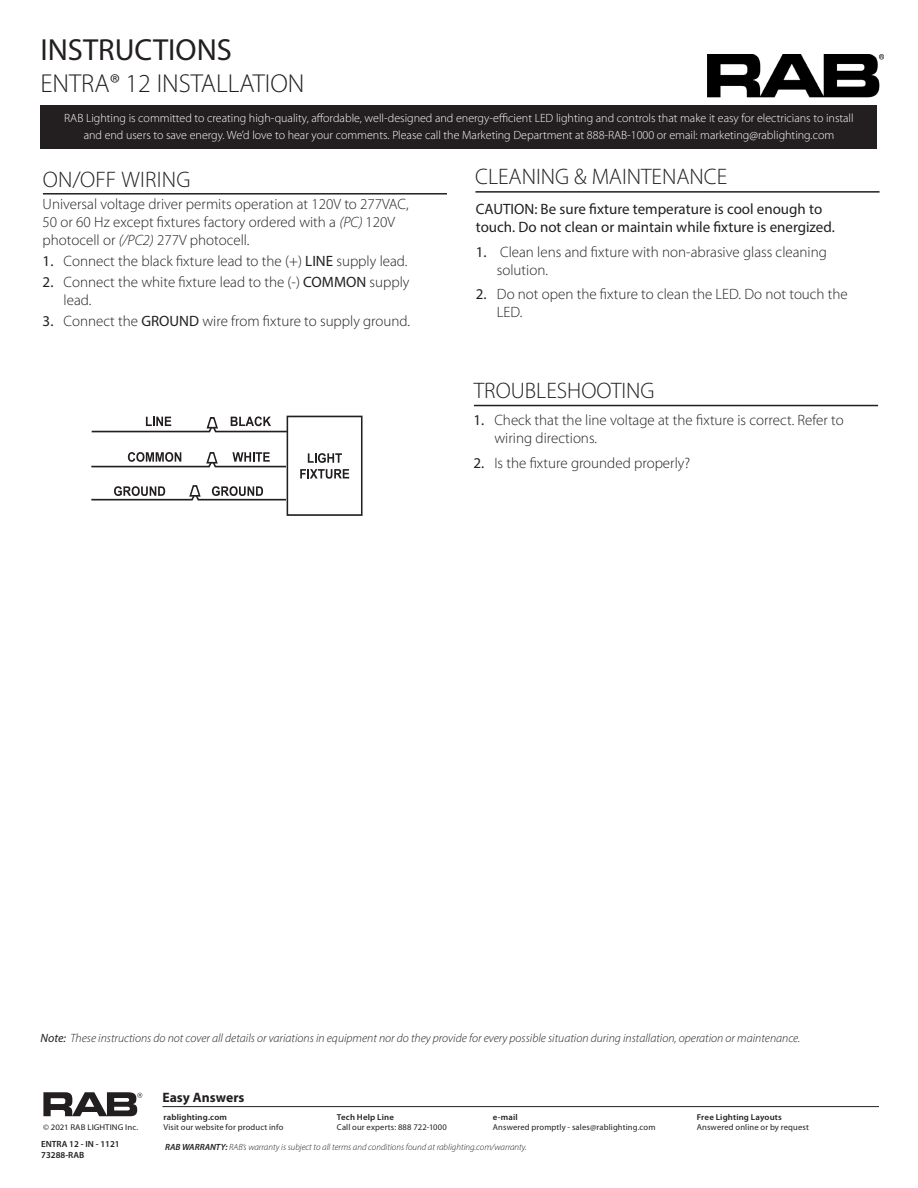
<style>
.page{position:relative;width:918px;height:1188px;background:#fff}
.page>*{position:absolute;margin:0;border:0;box-sizing:border-box;transform-origin:0 0}
.t1{font:30.6px "Myriad Pro";color:#231f20}
.t2{font:300 25.95px "Myriad Pro";color:#231f20}
.Heading{font:300 22.5px "Myriad Pro";color:#231f20}
.t3{font:300 15px/18px "Myriad Pro";color:#231f20}
.Heading-2{font:15px/18px "Myriad Pro";color:#231f20}
.t4{font:700 13.65px "Myriad Pro";color:#231f20}
.t5{font:300 12px/16.5px "Myriad Pro";color:#fff;text-align:center}
.Heading-3{font:italic 300 12px "Myriad Pro";color:#231f20}
.t6{font:italic 300 9px "Myriad Pro";color:#231f20}
.t7{font:600 9px "Myriad Pro";color:#231f20}
.t8{font:8.55px/10.2px "Myriad Pro";letter-spacing:.015em;color:#231f20}
.t9{font:600 8.55px "Myriad Pro";letter-spacing:.02em;color:#231f20}
.t10{font:8.25px "Myriad Pro";letter-spacing:.005em;color:#231f20;scale:1.06 1}
.s1{font-style:italic}
.s2{font-weight:400}
.s3{font-weight:600}
</style>
<div class="page">
<div style="left:40px;top:105px;width:838px;height:44px;background:#231f20"></div>
<img style="left:707px;top:54px;width:176px;height:44px">
<hr style="left:43px;top:193px;width:404px;height:2px;background:#231f20">
<div style="left:287px;top:416px;width:76px;height:100px;border:2px solid #231f20"></div>
<svg style="left:308px;top:453px;width:34px;height:10px"></svg>
<svg style="left:300px;top:469px;width:49px;height:10px"></svg>
<svg style="left:91px;top:416px;width:197px;height:17px"></svg>
<svg style="left:91px;top:451px;width:197px;height:17px"></svg>
<svg style="left:91px;top:484px;width:197px;height:17px"></svg>
<hr style="left:475px;top:191px;width:405px;height:2px;background:#231f20">
<hr style="left:474px;top:405px;width:404px;height:1px;background:#231f20">
<hr style="left:162px;top:1106px;width:716px;height:1px;background:#231f20">
<svg style="left:43px;top:1092px;width:99px;height:24px"></svg>
<h1 class="t1" style="left:40px;top:31px;width:193px">INSTRUCTIONS</h1>
<h2 class="t2" style="left:40px;top:67px;width:265px">ENTRA® 12 INSTALLATION</h2>
<p class="t5" style="left:64px;top:110px;width:791px">RAB Lighting is committed to creating high-quality, affordable, well-designed and energy-efficient LED lighting and controls that make it easy for electricians to install and end users to save energy. We’d love to hear your comments. Please call the Marketing Department at 888-RAB-1000 or email: marketing@rablighting.com</p>
<p class="Heading" style="left:43px;top:166px;width:149px">ON/OFF WIRING</p>
<p class="Heading" style="left:475px;top:163px;width:254px">CLEANING &amp; MAINTENANCE</p>
<p class="t3" style="left:43px;top:194px;width:368px">Universal voltage driver permits operation at 120V to 277VAC,<br>50 or 60 Hz except fixtures factory ordered with a <span class="s1">(PC)</span> 120V photocell or <span class="s1">(/PC2)</span> 277V photocell.</p>
<p class="t3" style="left:43px;top:252px;width:366px"><span class="s2">1.</span> Connect the black fixture lead to the (+) <span class="s2">LINE</span> supply lead.</p>
<p class="t3" style="left:64px;top:273px;width:347px;text-indent:-21px"><span class="s2">2.</span> Connect the white fixture lead to the (-) <span class="s2">COMMON</span> supply lead.</p>
<p class="t3" style="left:43px;top:312px;width:369px"><span class="s2">3.</span> Connect the <span class="s2">GROUND</span> wire from fixture to supply ground.</p>
<p class="Heading-2" style="left:476px;top:200px;width:361px">CAUTION: Be sure fixture temperature is cool enough to touch. Do not clean or maintain while fixture is energized.</p>
<p class="t3" style="left:497px;top:243px;width:332px;text-indent:-21px"><span class="s2">1.</span> Clean lens and fixture with non-abrasive glass cleaning solution.</p>
<p class="t3" style="left:497px;top:285px;width:353px;text-indent:-21px"><span class="s2">2.</span> Do not open the fixture to clean the LED. Do not touch the<br>LED.</p>
<p class="Heading" style="left:474px;top:377px;width:182px">TROUBLESHOOTING</p>
<p class="t3" style="left:494px;top:411px;width:351px;text-indent:-21px"><span class="s2">1.</span> Check that the line voltage at the fixture is correct. Refer to wiring directions.</p>
<p class="t3" style="left:473px;top:453px;width:218px"><span class="s2">2.</span> Is the fixture grounded properly?</p>
<p class="Heading-3" style="left:40px;top:1031px;width:761px"><span class="s2">Note:</span> These instructions do not cover all details or variations in equipment nor do they provide for every possible situation during installation, operation or maintenance.</p>
<p class="t4" style="left:162px;top:1090px;width:84px">Easy Answers</p>
<p class="t8" style="left:163px;top:1112px;width:122px"><span class="s3">rablighting.com<br></span>Visit our website for product info</p>
<p class="t8" style="left:337px;top:1112px;width:111px"><span class="s3">Tech Help Line<br></span>Call our experts: 888 722-1000</p>
<p class="t8" style="left:493px;top:1112px;width:164px"><span class="s3">e-mail<br></span>Answered promptly - sales@rablighting.com</p>
<p class="t9" style="left:697px;top:1112px;width:87px">Free Lighting Layouts</p>
<p class="t10" style="left:43px;top:1123px;width:91px">© 2021 RAB LIGHTING Inc.</p>
<p class="t8" style="left:697px;top:1123px;width:114px">Answered online or by request</p>
<p class="t6" style="left:165px;top:1141px;width:363px"><span class="s3">RAB WARRANTY:</span> RAB’s warranty is subject to all terms and conditions found at rablighting.com/warranty.</p>
<p class="t7" style="left:41px;top:1150px;width:45px">73288-RAB</p>
<p class="t7" style="left:41px;top:1138px;width:80px">ENTRA 12 - IN - 1121</p>
</div>
